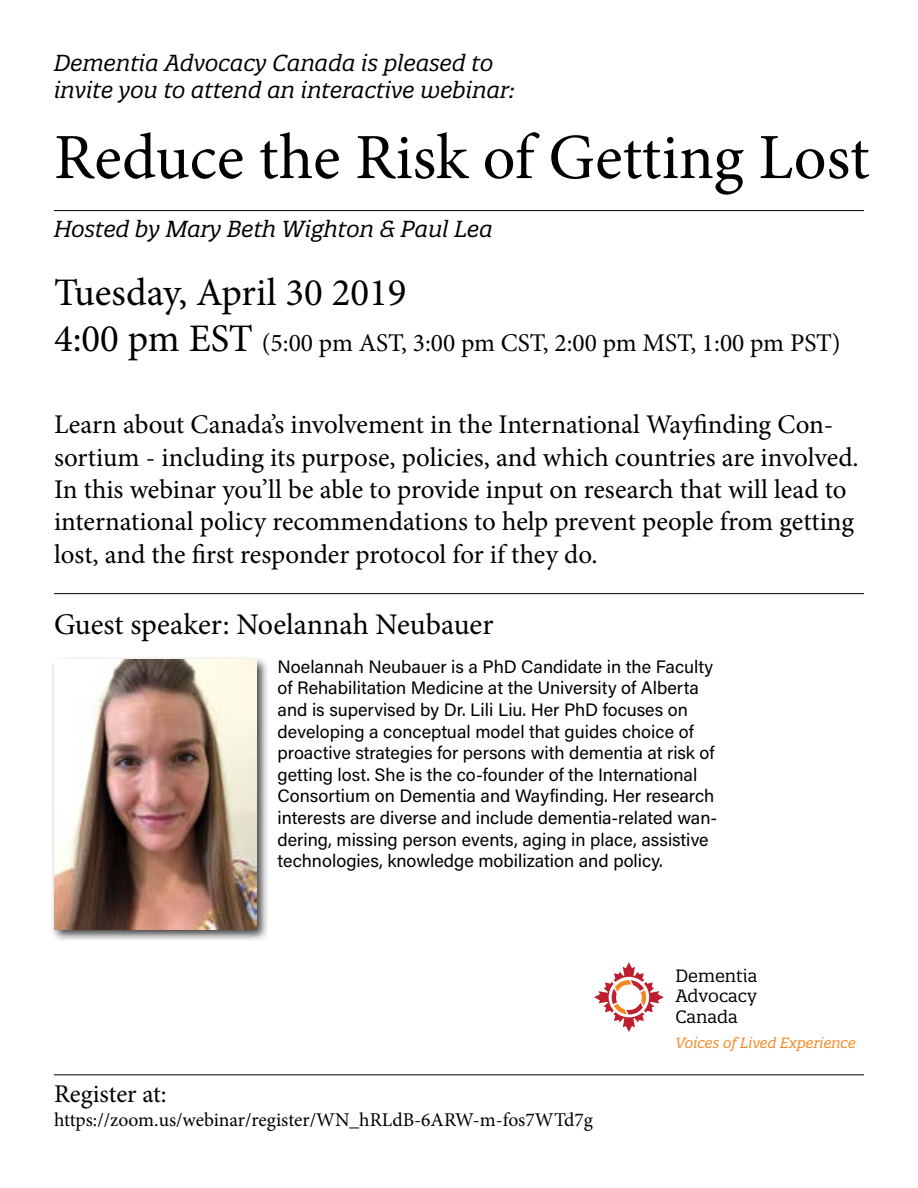
<style>
.page{position:relative;width:918px;height:1188px;background:#fff}
.page>*{position:absolute;margin:0;border:0;box-sizing:border-box;transform-origin:0 0}
.t1{font:64.5px "Minion Pro";color:#000}
.t2{font:39px "Minion Pro";color:#000}
.t3{font:30px "Minion Pro";color:#000}
.t4{font:27px/32.4px "Minion Pro";letter-spacing:-.005em;color:#000}
.t5{font:25.5px "Minion Pro";letter-spacing:-.005em;color:#000}
.t6{font:italic 22.5px/27px "Quatro Slab";color:#000}
.t7{font:19.5px "Minion Pro";color:#000}
.t8{font:18px/21.6px "Acumin Pro";color:#000}
.t9{font:17.25px/20.7px "Quatro Slab";color:#000;text-align:justify}
.t10{font:italic 14.4px "Quatro Slab";color:#f6861f}
.s1{font-size:39px}
</style>
<div class="page">
<div style="left:51px;top:656px;width:219px;height:285px;background:#000;opacity:.75"></div>
<img style="left:54px;top:660px;width:202px;height:269px">
<svg style="left:594px;top:962px;width:70px;height:70px"></svg>
<hr style="left:54px;top:210px;width:810px;height:1px;background:#000">
<hr style="left:54px;top:593px;width:810px;height:1px;background:#000">
<hr style="left:54px;top:1074px;width:810px;height:1px;background:#000">
<p class="t6" style="left:54px;top:50px;width:463px">Dementia Advocacy Canada is pleased to invite you to attend an interactive webinar:</p>
<h1 class="t1" style="left:54px;top:114px;width:817px">Reduce the Risk of Getting Lost</h1>
<p class="t6" style="left:54px;top:215px;width:440px">Hosted by Mary Beth Wighton &amp; Paul Lea</p>
<h2 class="t2" style="left:54px;top:266px;width:354px">Tuesday, April 30 2019</h2>
<h3 class="t5" style="left:54px;top:326px;width:788px"><span class="s1">4:00 pm EST</span> (5:00 pm AST, 3:00 pm CST, 2:00 pm MST, 1:00 pm PST)</h3>
<p class="t4" style="left:54px;top:408px;width:806px">Learn about Canada’s involvement in the International Wayfinding Con&shy;sortium - including its purpose, policies, and which countries are involved.<br>In this webinar you’ll be able to provide input on research that will lead to international policy recommendations to help prevent people from getting lost, and the first responder protocol for if they do.</p>
<h3 class="t3" style="left:54px;top:604px;width:441px">Guest speaker: Noelannah Neubauer</h3>
<p class="t8" style="left:278px;top:655px;width:441px">Noelannah Neubauer is a PhD Candidate in the Faculty of Rehabilitation Medicine at the University of Alberta and is supervised by Dr. Lili Liu. Her PhD focuses on developing a conceptual model that guides choice of proactive strategies for persons with dementia at risk of getting lost. She is the co-founder of the International Consortium on Dementia and Wayfinding. Her research interests are diverse and include dementia-related wan&shy;dering, missing person events, aging in place, assistive technologies, knowledge mobilization and policy.</p>
<h3 class="t5" style="left:54px;top:1077px;width:114px">Register at:</h3>
<p class="t7" style="left:54px;top:1106px;width:540px">https://zoom.us/webinar/register/WN_hRLdB-6ARW-m-fos7WTd7g</p>
<p class="t9" style="left:675px;top:965px;width:83px">Dementia Advocacy Canada</p>
<p class="t10" style="left:675px;top:1034px;width:182px">Voices of Lived Experience</p>
</div>
